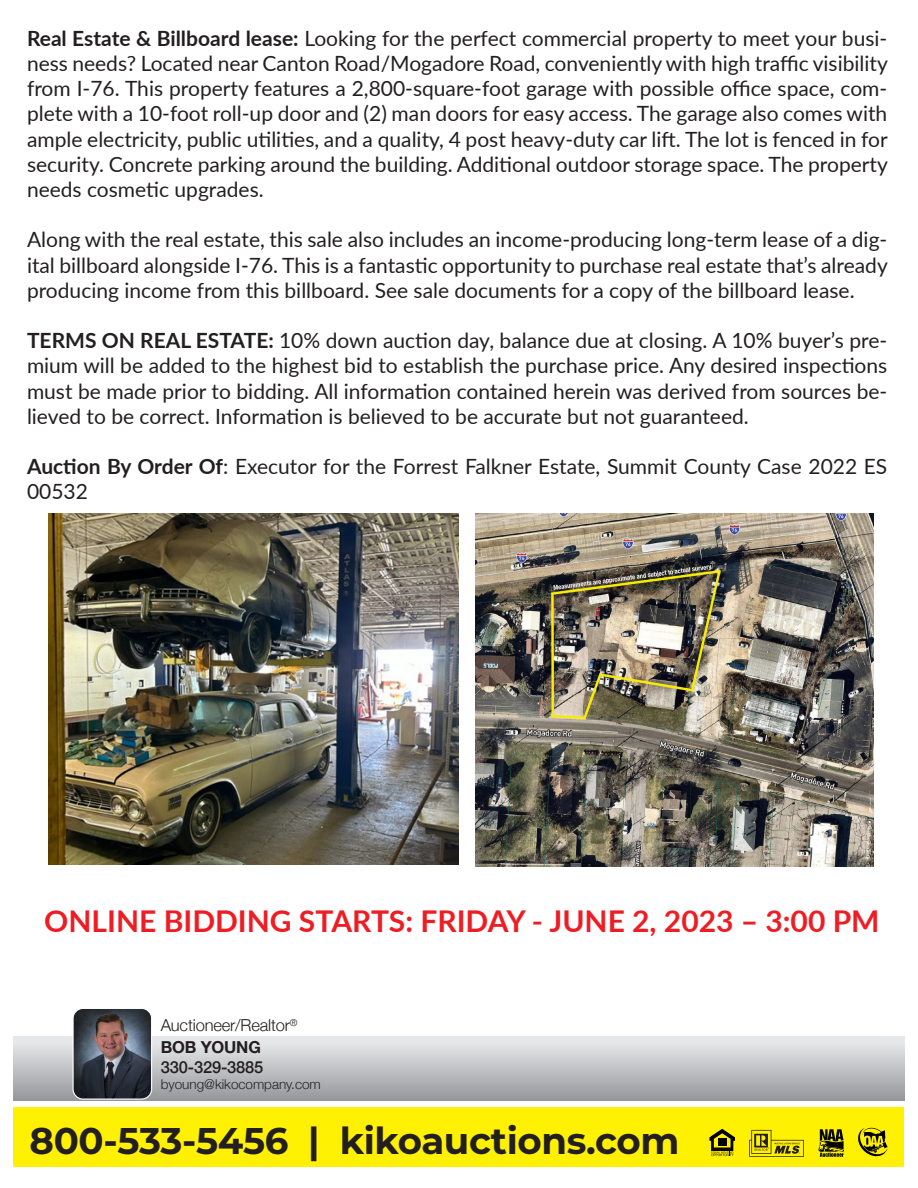
<style>
.page{position:relative;width:918px;height:1188px;background:#fff}
.page>*{position:absolute;margin:0;border:0;box-sizing:border-box;transform-origin:0 0}
.t1{font:700 37.2px "Montserrat";letter-spacing:-.01em;color:#231f20}
.t2{font:700 30px "Lato";color:#ee1d23}
.t3{font:21px/25.2px "Lato";color:#231f20;text-align:justify}
.t4{font:300 16.5px "Helvetica Neue";letter-spacing:-.01em;color:#231f20}
.t5{font:500 16.5px "Helvetica Neue";letter-spacing:-.01em;color:#231f20}
.t6{font:700 16.5px "Helvetica Neue";letter-spacing:-.01em;color:#231f20}
.t7{font:300 13.5px "Helvetica Neue";color:#231f20}
.s1{font-weight:700}
</style>
<div class="page">
<div style="left:13px;top:1108px;width:891px;height:59px;background:#fff101"></div>
<svg style="left:709px;top:1129px;width:26px;height:27px"></svg>
<svg style="left:749px;top:1130px;width:55px;height:27px"></svg>
<svg style="left:818px;top:1129px;width:26px;height:28px"></svg>
<svg style="left:858px;top:1128px;width:30px;height:29px"></svg>
<div style="left:14px;top:1036px;width:890px;height:65px;background:linear-gradient(to bottom,#eeeff0,#95979a)"></div>
<img style="left:73px;top:1010px;width:79px;height:89px">
<div style="left:73px;top:1008px;width:79px;height:92px;border:1px solid #fff;border-radius:10px"></div>
<img style="left:476px;top:514px;width:397px;height:353px">
<img style="left:49px;top:514px;width:410px;height:351px">
<p class="t3" style="left:27px;top:25px;width:862px"><span class="s1">Real Estate &amp; Billboard lease:</span> Looking for the perfect commercial property to meet your busi&shy;ness needs? Located near Canton Road/Mogadore Road, conveniently with high traffic visibility from I-76. This property features a 2,800-square-foot garage with possible office space, com&shy;plete with a 10-foot roll-up door and (2) man doors for easy access. The garage also comes with ample electricity, public utilities, and a quality, 4 post heavy-duty car lift. The lot is fenced in for security. Concrete parking around the building. Additional outdoor storage space. The property needs cosmetic upgrades.</p>
<p class="t3" style="left:27px;top:226px;width:862px">Along with the real estate, this sale also includes an income-producing long-term lease of a dig&shy;ital billboard alongside I-76. This is a fantastic opportunity to purchase real estate that’s already producing income from this billboard. See sale documents for a copy of the billboard lease.</p>
<p class="t3" style="left:27px;top:327px;width:862px"><span class="s1">TERMS ON REAL ESTATE:</span> 10% down auction day, balance due at closing. A 10% buyer’s pre&shy;mium will be added to the highest bid to establish the purchase price. Any desired inspections must be made prior to bidding. All information contained herein was derived from sources be&shy;lieved to be correct. Information is believed to be accurate but not guaranteed.</p>
<p class="t3" style="left:27px;top:453px;width:862px"><span class="s1">Auction By Order Of</span>: Executor for the Forrest Falkner Estate, Summit County Case 2022 ES<br>00532</p>
<p class="t2" style="left:44px;top:899px;width:837px">ONLINE BIDDING STARTS: FRIDAY - JUNE 2, 2023 – 3:00 PM</p>
<p class="t4" style="left:161px;top:1012px;width:138px">Auctioneer/Realtor<sup>®</sup></p>
<p class="t6" style="left:161px;top:1034px;width:102px">BOB YOUNG</p>
<p class="t5" style="left:161px;top:1054px;width:104px">330-329-3885</p>
<p class="t7" style="left:161px;top:1074px;width:162px">byoung@kikocompany.com</p>
<p class="t1" style="left:30px;top:1114px;width:651px">800-533-5456 | kikoauctions.com</p>
</div>
